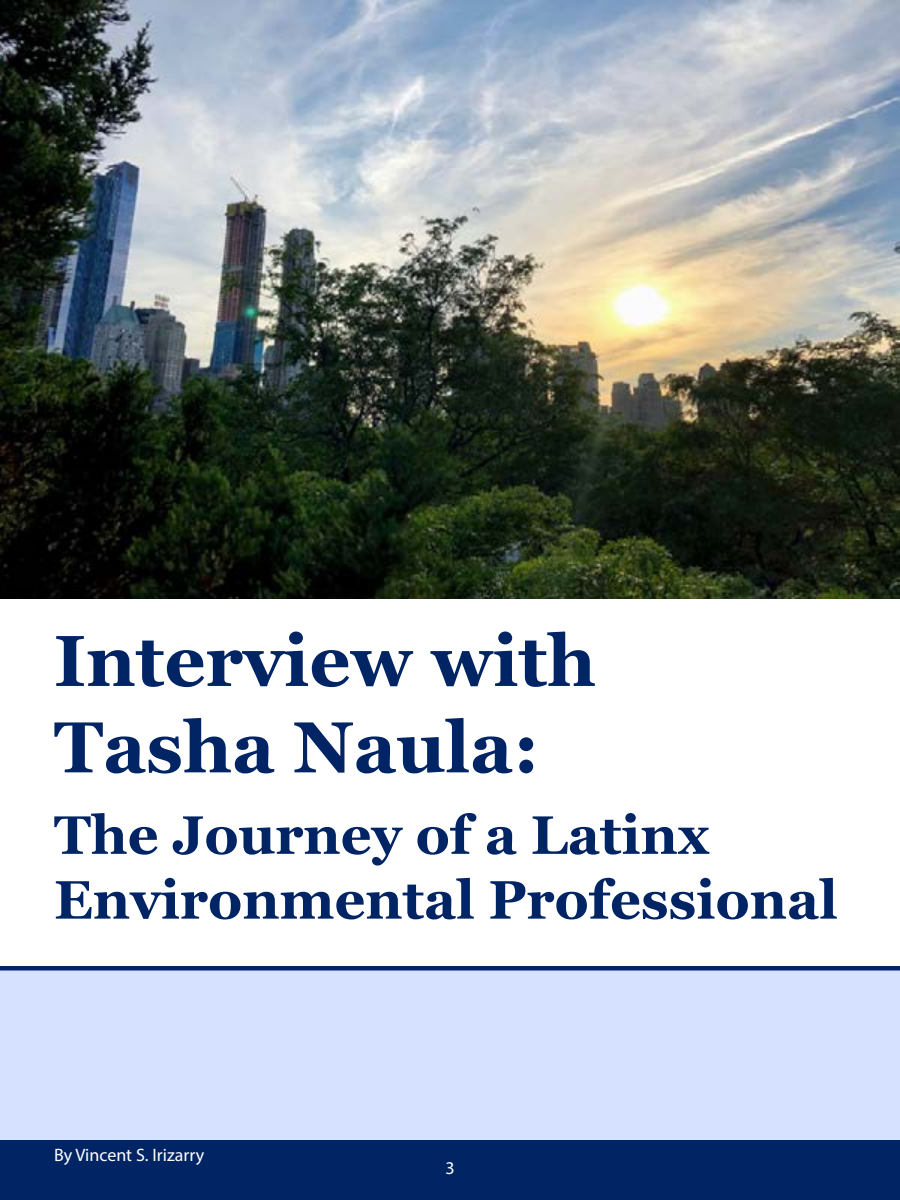
<style>
.page{position:relative;width:900px;height:1200px;background:#fff}
.page>*{position:absolute;margin:0;border:0;box-sizing:border-box;transform-origin:0 0}
.t1{font:700 72px/86.4px "Georgia";color:#012464}
.t2{font:700 54px/64.8px "Georgia";color:#012464}
.t3{font:18px "Myriad Pro";color:#fff}
</style>
<div class="page">
<div style="left:0;top:970px;width:900px;height:170px;background:#d6e0ff"></div>
<div style="left:0;top:1140px;width:900px;height:60px;background:#012464"></div>
<hr style="left:0;top:966px;width:900px;height:4px;background:#012464">
<img style="left:0;top:0;width:900px;height:598px">
<h1 class="t1" style="left:54px;top:614px;width:544px">Interview with<br>Tasha Naula:</h1>
<p class="t2" style="left:54px;top:800px;width:785px">The Journey of a Latinx<br>Environmental Professional</p>
<p class="t3" style="left:54px;top:1144px;width:152px">By Vincent S. Irizarry</p>
<p class="t3" style="left:445px;top:1156px;width:11px">3</p>
</div>
